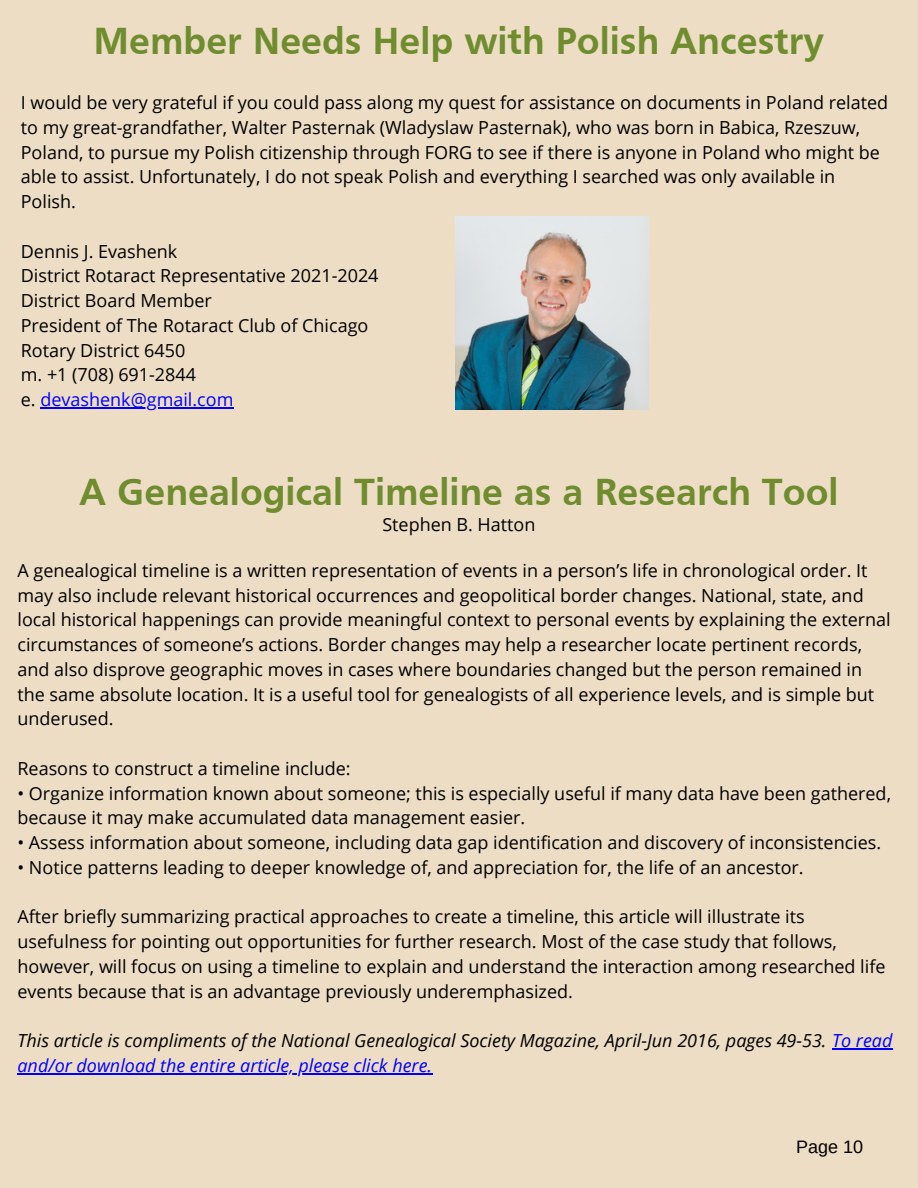
<style>
.page{position:relative;width:918px;height:1188px;background:#edddc5}
.page>*{position:absolute;margin:0;border:0;box-sizing:border-box;transform-origin:0 0}
.t1{font:700 39px "Frutiger";color:#6f8d2e}
.t2{font:18px/24.8px "Open Sans";color:#000}
.t3{font:italic 18px/24.8px "Open Sans";color:#000}
.t4{font:18px "Arimo";color:#000}
.s1{color:#00f}
</style>
<div class="page">
<img style="left:455px;top:216px;width:194px;height:194px">
<hr style="left:40px;top:407px;width:194px;height:1px;background:#00f">
<hr style="left:832px;top:1048px;width:60px;height:1px;background:#00f">
<hr style="left:18px;top:1073px;width:415px;height:1px;background:#00f">
<h1 class="t1" style="left:94px;top:26px;width:732px">Member Needs Help with Polish Ancestry</h1>
<p class="t2" style="left:21px;top:90px;width:869px">I would be very grateful if you could pass along my quest for assistance on documents in Poland related to my great-grandfather, Walter Pasternak (Wladyslaw Pasternak), who was born in Babica, Rzeszuw, Poland, to pursue my Polish citizenship through FORG to see if there is anyone in Poland who might be able to assist. Unfortunately, I do not speak Polish and everything I searched was only available in Polish.</p>
<p class="t2" style="left:21px;top:238px;width:359px">Dennis J. Evashenk<br>District Rotaract Representative 2021-2024<br>District Board Member<br>President of The Rotaract Club of Chicago<br>Rotary District 6450<br>m. +1 (708) 691-2844<br>e. <span class="s1">devashenk@gmail.com</span></p>
<h1 class="t1" style="left:79px;top:477px;width:761px">A Genealogical Timeline as a Research Tool</h1>
<p class="t2" style="left:382px;top:512px;width:155px">Stephen B. Hatton</p>
<p class="t2" style="left:18px;top:558px;width:875px">A genealogical timeline is a written representation of events in a person’s life in chronological order. It may also include relevant historical occurrences and geopolitical border changes. National, state, and local historical happenings can provide meaningful context to personal events by explaining the external circumstances of someone’s actions. Border changes may help a researcher locate pertinent records, and also disprove geographic moves in cases where boundaries changed but the person remained in the same absolute location. It is a useful tool for genealogists of all experience levels, and is simple but underused.</p>
<p class="t2" style="left:18px;top:756px;width:335px">Reasons to construct a timeline include:</p>
<p class="t2" style="left:18px;top:780px;width:875px">• Organize information known about someone; this is especially useful if many data have been gathered, because it may make accumulated data management easier.</p>
<p class="t2" style="left:18px;top:830px;width:865px">• Assess information about someone, including data gap identification and discovery of inconsistencies.</p>
<p class="t2" style="left:18px;top:855px;width:788px">• Notice patterns leading to deeper knowledge of, and appreciation for, the life of an ancestor.</p>
<p class="t2" style="left:18px;top:904px;width:870px">After briefly summarizing practical approaches to create a timeline, this article will illustrate its usefulness for pointing out opportunities for further research. Most of the case study that follows, however, will focus on using a timeline to explain and understand the interaction among researched life events because that is an advantage previously underemphasized.</p>
<p class="t3" style="left:18px;top:1028px;width:876px">This article is compliments of the National Genealogical Society Magazine, April-Jun 2016, pages 49-53. <span class="s1">To read and/or download the entire article, please click here.</span></p>
<p class="t4" style="left:796px;top:1137px;width:69px">Page 10</p>
</div>
